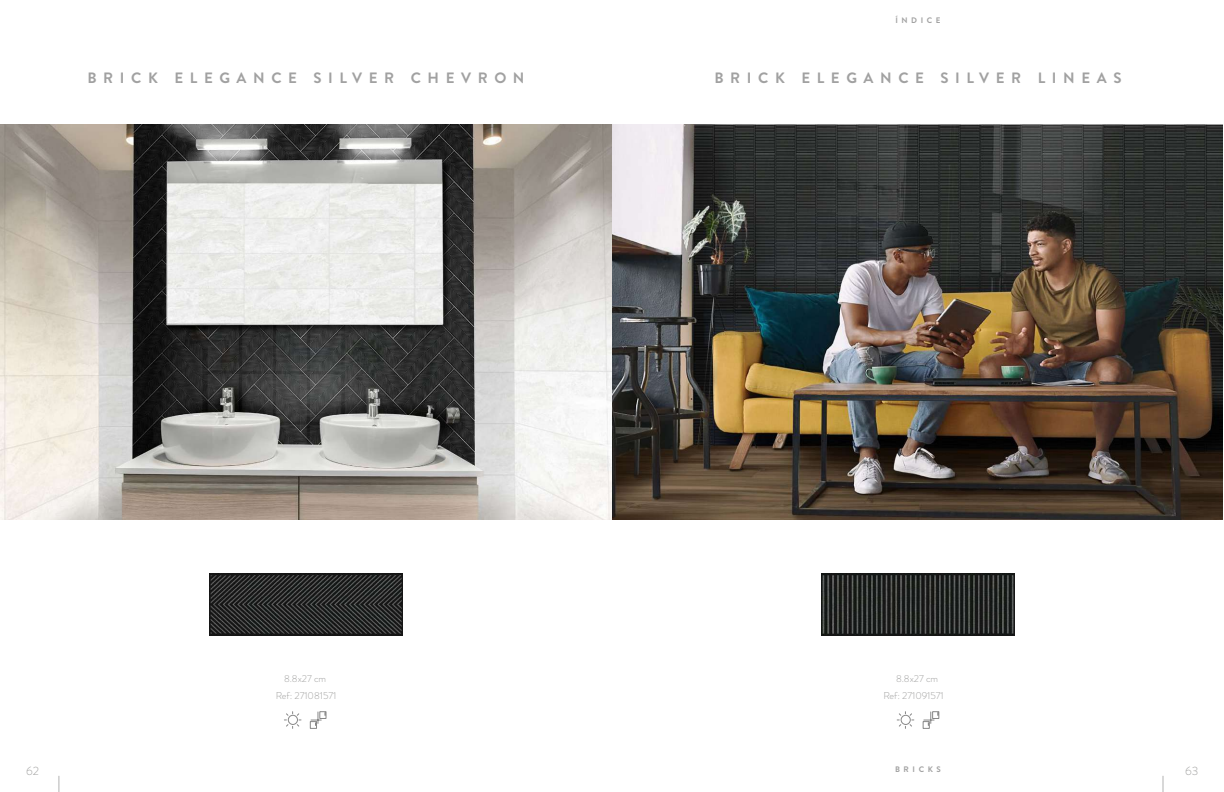
<style>
.page{position:relative;width:1224px;height:792px;background:#fff}
.page>*{position:absolute;margin:0;border:0;box-sizing:border-box;transform-origin:0 0}
.t1{font:700 15px "Brandon Grotesque";letter-spacing:.44em;color:#a1a1a1}
.t2{font:300 12px "Brandon Grotesque";color:#a0a09f}
.t3{font:300 10px/16.6px "Brandon Grotesque";color:#a0a09f;text-align:center}
.t4{font:700 8px "Brandon Grotesque";letter-spacing:.45em;color:#a1a1a1}
</style>
<div class="page">
<svg style="left:59px;top:776px;width:1px;height:16px"></svg>
<svg style="left:1163px;top:776px;width:1px;height:16px"></svg>
<img style="left:0;top:125px;width:1222px;height:394px">
<img style="left:209px;top:573px;width:194px;height:62px">
<svg style="left:310px;top:711px;width:16px;height:18px"></svg>
<svg style="left:284px;top:711px;width:17px;height:18px"></svg>
<div style="left:288px;top:715px;width:10px;height:10px;border:1px solid #878787;border-radius:50%"></div>
<svg style="left:923px;top:711px;width:16px;height:18px"></svg>
<svg style="left:897px;top:711px;width:17px;height:18px"></svg>
<div style="left:901px;top:715px;width:9px;height:10px;border:1px solid #878787;border-radius:50%"></div>
<img style="left:821px;top:573px;width:194px;height:62px">
<p class="t1" style="left:87px;top:67px;width:439px">BRICK ELEGANCE SILVER CHEVRON</p>
<p class="t4" style="left:895px;top:14px;width:47px">ÍNDICE</p>
<p class="t1" style="left:714px;top:67px;width:409px">BRICK ELEGANCE SILVER LINEAS</p>
<p class="t3" style="left:276px;top:670px;width:62px">8.8x27 cm<br>Ref: 271081571</p>
<p class="t3" style="left:883px;top:670px;width:62px;text-align:left;text-indent:13px">8.8x27 cm<br>Ref: 271091571</p>
<p class="t4" style="left:895px;top:764px;width:47px">BRICKS</p>
<p class="t2" style="left:26px;top:763px;width:14px">62</p>
<p class="t2" style="left:1185px;top:763px;width:15px">63</p>
</div>
